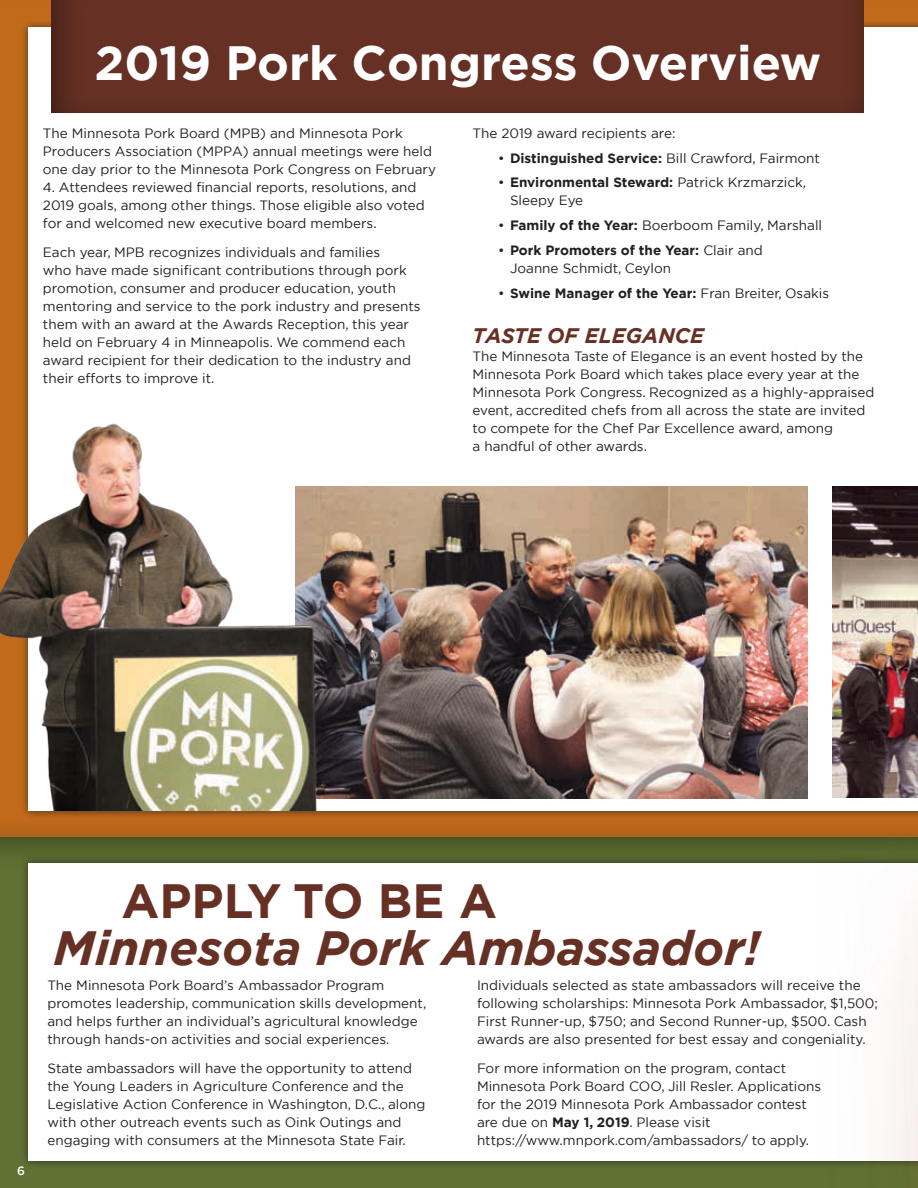
<style>
.page{position:relative;width:918px;height:1188px;background:#fff}
.page>*{position:absolute;margin:0;border:0;box-sizing:border-box;transform-origin:0 0}
.t1{font:italic 700 48px "Gotham";color:#663124}
.t2{font:700 48px "Gotham";color:#fff}
.t3{font:700 48px "Gotham";color:#663124}
.t4{font:italic 700 21px "Gotham";color:#663124}
.t5{font:13.5px/18px "Gotham";color:#231f20}
.t6{font:700 13.5px "Gotham";color:#231f20}
.t7{font:500 12px "Gotham";color:#fff}
.s1{font-weight:700}
.s2{font-weight:400}
</style>
<div class="page">
<div style="left:0;top:829px;width:918px;height:359px;background:#231f20;opacity:.5"></div>
<div style="left:0;top:0;width:918px;height:838px;background:#231f20;opacity:.5"></div>
<div style="left:20px;top:854px;width:898px;height:315px;background:#231f20;opacity:.75"></div>
<div style="left:29px;top:863px;width:889px;height:298px;background:#fff"></div>
<div style="left:29px;top:27px;width:889px;height:784px;background:#fff"></div>
<img style="left:819px;top:837px;width:99px;height:351px">
<div style="left:49px;top:0;width:816px;height:114px;background:#663124"></div>
<img style="left:833px;top:486px;width:85px;height:311px">
<img style="left:378px;top:486px;width:429px;height:312px">
<img style="left:0;top:418px;width:378px;height:393px">
<h1 class="t2" style="left:95px;top:31px;width:728px">2019 Pork Congress Overview</h1>
<p class="t5" style="left:43px;top:124px;width:395px">The Minnesota Pork Board (MPB) and Minnesota Pork<br>Producers Association (MPPA) annual meetings were held one day prior to the Minnesota Pork Congress on February</p>
<p class="t5" style="left:43px;top:178px;width:383px">4. Attendees reviewed financial reports, resolutions, and<br>2019 goals, among other things. Those eligible also voted for and welcomed new executive board members.</p>
<p class="t5" style="left:43px;top:243px;width:379px">Each year, MPB recognizes individuals and families<br>who have made significant contributions through pork promotion, consumer and producer education, youth mentoring and service to the pork industry and presents them with an award at the Awards Reception, this year held on February 4 in Minneapolis. We commend each award recipient for their dedication to the industry and their efforts to improve it.</p>
<p class="t5" style="left:472px;top:124px;width:204px">The 2019 award recipients are:</p>
<p class="t5" style="left:498px;top:149px;width:324px">• <span class="s1">Distinguished Service:</span> Bill Crawford, Fairmont</p>
<p class="t5" style="left:510px;top:173px;width:298px;text-indent:-12px">• <span class="s1">Environmental Steward:</span> Patrick Krzmarzick,<br>Sleepy Eye</p>
<p class="t5" style="left:498px;top:216px;width:326px">• <span class="s1">Family of the Year:</span> Boerboom Family, Marshall</p>
<p class="t5" style="left:510px;top:241px;width:254px;text-indent:-12px">• <span class="s1">Pork Promoters of the Year:</span> Clair and<br>Joanne Schmidt, Ceylon</p>
<p class="t6" style="left:498px;top:284px;width:333px"><span class="s2">•</span> Swine Manager of the Year: <span class="s2">Fran Breiter, Osakis</span></p>
<h2 class="t4" style="left:472px;top:322px;width:233px">TASTE OF ELEGANCE</h2>
<p class="t5" style="left:472px;top:347px;width:404px">The Minnesota Taste of Elegance is an event hosted by the Minnesota Pork Board which takes place every year at the Minnesota Pork Congress. Recognized as a highly-appraised event, accredited chefs from all across the state are invited to compete for the Chef Par Excellence award, among<br>a handful of other awards.</p>
<p class="t7" style="left:17px;top:1162px;width:9px">6</p>
<h1 class="t3" style="left:122px;top:869px;width:377px">APPLY TO BE A</h1>
<h1 class="t1" style="left:53px;top:916px;width:708px">Minnesota Pork Ambassador!</h1>
<p class="t5" style="left:47px;top:976px;width:380px">The Minnesota Pork Board’s Ambassador Program promotes leadership, communication skills development, and helps further an individual’s agricultural knowledge through hands-on activities and social experiences.</p>
<p class="t5" style="left:47px;top:1059px;width:380px">State ambassadors will have the opportunity to attend the Young Leaders in Agriculture Conference and the Legislative Action Conference in Washington, D.C., along with other outreach events such as Oink Outings and engaging with consumers at the Minnesota State Fair.</p>
<p class="t5" style="left:477px;top:976px;width:403px">Individuals selected as state ambassadors will receive the following scholarships: Minnesota Pork Ambassador, $1,500; First Runner-up, $750; and Second Runner-up, $500. Cash awards are also presented for best essay and congeniality.</p>
<p class="t5" style="left:477px;top:1059px;width:346px">For more information on the program, contact Minnesota Pork Board COO, Jill Resler. Applications for the 2019 Minnesota Pork Ambassador contest are due on <span class="s1">May 1, 2019</span>. Please visit https://www.mnpork.com/ambassadors/ to apply.</p>
</div>
